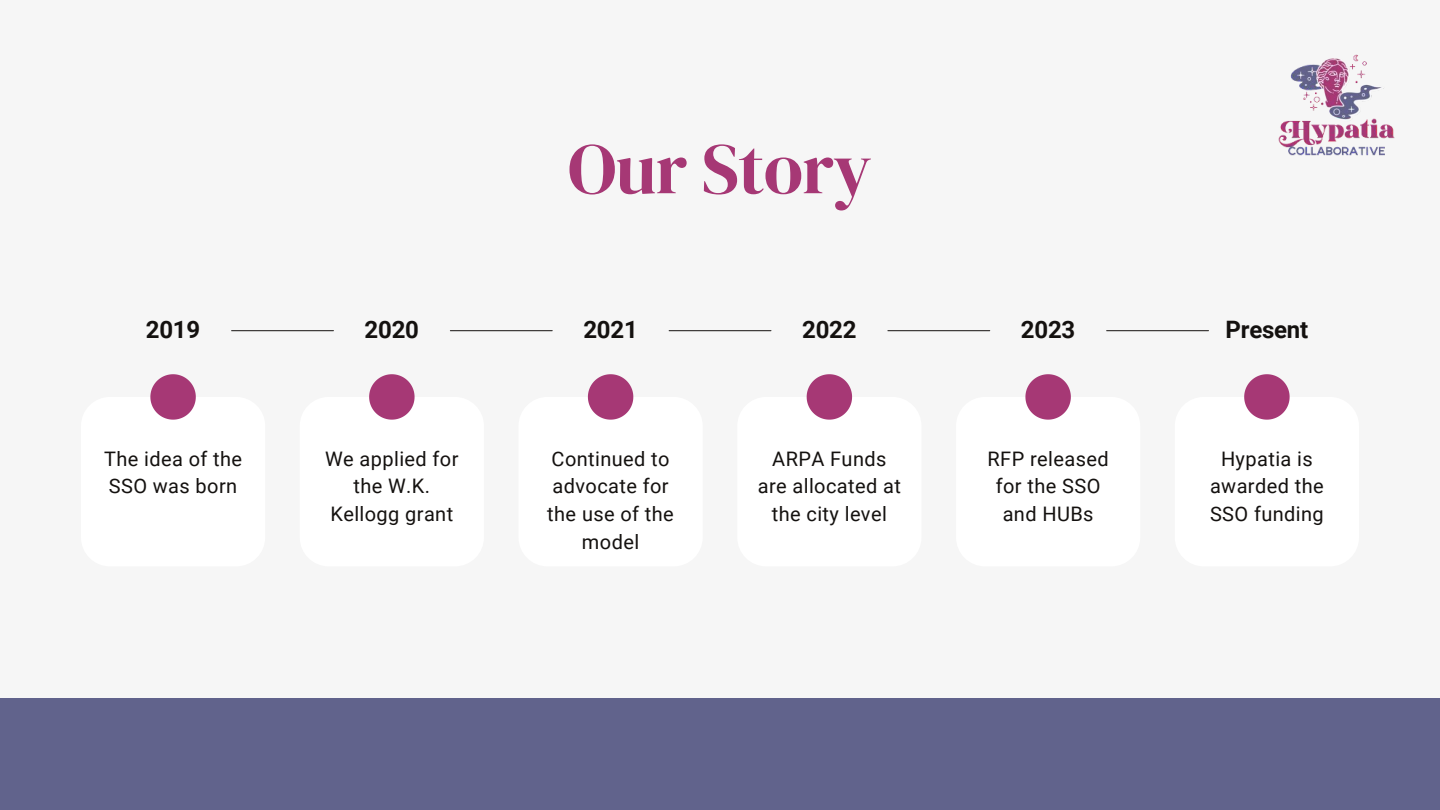
<style>
.page{position:relative;width:1440px;height:810px;background:#f6f6f6}
.page>*{position:absolute;margin:0;border:0;box-sizing:border-box;transform-origin:0 0}
.t1{font:72px "DM Serif Display";letter-spacing:-.01em;color:#a63875}
.t2{font:700 24px "Roboto";letter-spacing:-.01em;color:#14110f}
.t3{font:20px/27.8px "Roboto";letter-spacing:.02em;color:#14110f;text-align:center}
</style>
<div class="page">
<div style="left:81px;top:397px;width:184px;height:169px;background:#fff;border-radius:29px"></div>
<svg style="left:150px;top:374px;width:46px;height:46px"></svg>
<div style="left:300px;top:397px;width:184px;height:169px;background:#fff;border-radius:29px"></div>
<svg style="left:369px;top:374px;width:46px;height:46px"></svg>
<div style="left:519px;top:397px;width:184px;height:169px;background:#fff;border-radius:29px"></div>
<svg style="left:588px;top:374px;width:45px;height:46px"></svg>
<div style="left:737px;top:397px;width:184px;height:169px;background:#fff;border-radius:29px"></div>
<svg style="left:807px;top:374px;width:45px;height:46px"></svg>
<div style="left:956px;top:397px;width:184px;height:169px;background:#fff;border-radius:29px"></div>
<svg style="left:1025px;top:374px;width:46px;height:46px"></svg>
<div style="left:1175px;top:397px;width:184px;height:169px;background:#fff;border-radius:29px"></div>
<svg style="left:1244px;top:374px;width:46px;height:46px"></svg>
<div style="left:1px;top:698px;width:1439px;height:112px;background:#61638c"></div>
<hr style="left:232px;top:330px;width:101px;height:1px;background:#14110f">
<hr style="left:450px;top:330px;width:102px;height:1px;background:#14110f">
<hr style="left:669px;top:330px;width:102px;height:1px;background:#14110f">
<hr style="left:888px;top:330px;width:102px;height:1px;background:#14110f">
<hr style="left:1107px;top:330px;width:102px;height:1px;background:#14110f">
<img style="left:1278px;top:54px;width:116px;height:102px">
<p class="t2" style="left:146px;top:313px;width:56px">2019</p>
<p class="t3" style="left:104px;top:444px;width:140px;text-align:left">The idea of the<br>SSO was born</p>
<p class="t2" style="left:365px;top:313px;width:56px">2020</p>
<p class="t3" style="left:325px;top:444px;width:135px">We applied for the W.K.<br>Kellogg grant</p>
<h1 class="t1" style="left:568px;top:127px;width:305px">Our Story</h1>
<p class="t2" style="left:583px;top:313px;width:56px">2021</p>
<p class="t3" style="left:547px;top:444px;width:128px">Continued to advocate for the use of the model</p>
<p class="t2" style="left:802px;top:313px;width:56px">2022</p>
<p class="t3" style="left:758px;top:444px;width:145px">ARPA Funds are allocated at the city level</p>
<p class="t2" style="left:1021px;top:313px;width:56px">2023</p>
<p class="t3" style="left:988px;top:444px;width:123px">RFP released for the SSO and HUBs</p>
<p class="t2" style="left:1226px;top:313px;width:84px">Present</p>
<p class="t3" style="left:1210px;top:444px;width:115px">Hypatia is awarded the<br>SSO funding</p>
</div>
